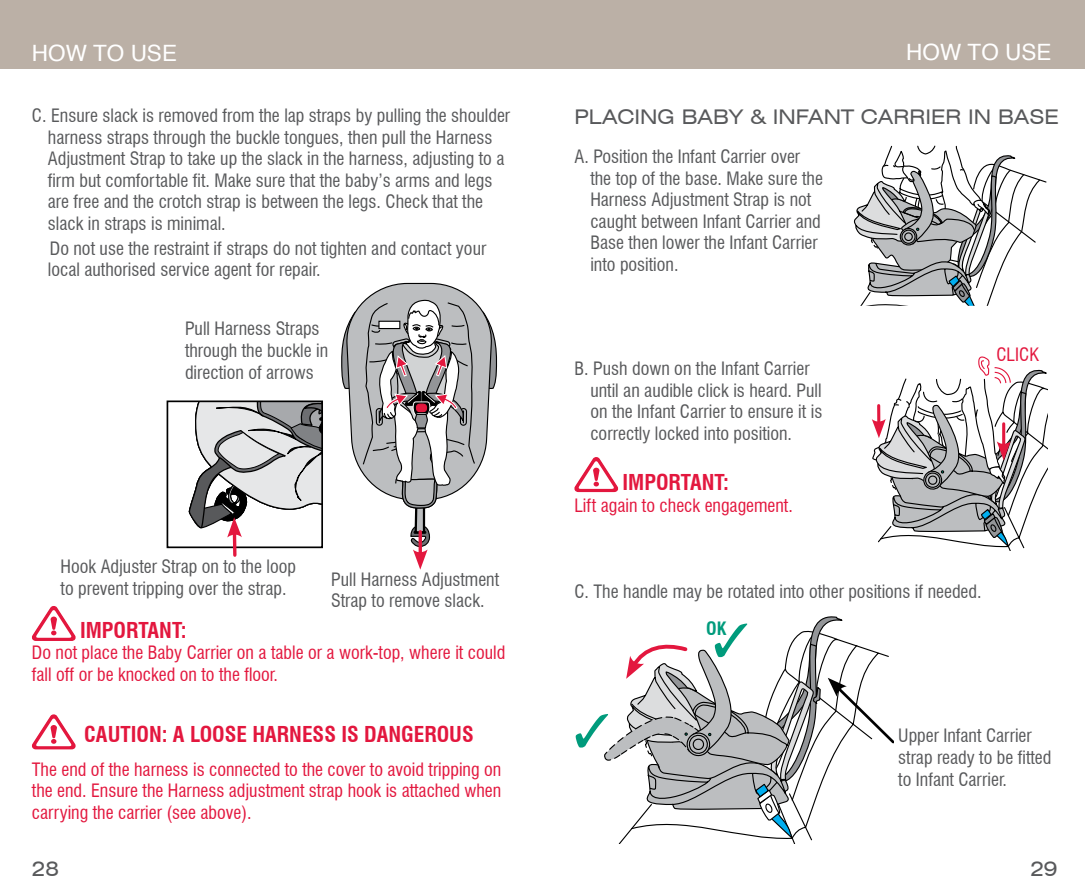
<style>
.page{position:relative;width:1085px;height:893px;background:#fff}
.page>*{position:absolute;margin:0;border:0;box-sizing:border-box;transform-origin:0 0}
.t1{font:22.5px "Helvetica";color:#fff}
.t2{font:700 condensed 21.38px "Swiss 721 BT";color:#e3173e}
.t3{font:expanded 20.25px "Swiss 721 BT";color:#58595b}
.t4{font:condensed 18px/21.6px "Swiss 721 BT";color:#58595b}
.t5{font:condensed 18px/21.6px "Swiss 721 BT";color:#e3173e;text-align:justify}
.t6{font:700 condensed 18px "Swiss 721 BT";color:#009b7c}
</style>
<div class="page">
<div style="left:0;top:0;width:1084px;height:69px;background:#bbb0a6"></div>
<div style="left:166px;top:400px;width:157px;height:148px;border:2px solid #000"></div>
<svg style="left:32px;top:714px;width:44px;height:36px"></svg>
<svg style="left:574px;top:457px;width:45px;height:36px"></svg>
<hr style="left:233px;top:531px;width:3px;height:24px;background:#e3173e">
<svg style="left:188px;top:401px;width:134px;height:136px"></svg>
<svg style="left:341px;top:282px;width:156px;height:288px"></svg>
<div style="left:379px;top:321px;width:21px;height:8px;background:#fff"></div>
<div style="left:378px;top:321px;width:22px;height:8px;border:1px solid #000"></div>
<svg style="left:575px;top:616px;width:318px;height:224px"></svg>
<svg style="left:853px;top:145px;width:195px;height:405px"></svg>
<svg style="left:32px;top:606px;width:44px;height:35px"></svg>
<p class="t1" style="left:32px;top:34px;width:147px">HOW TO USE</p>
<p class="t4" style="left:48px;top:105px;width:464px;text-indent:-16px">C. Ensure slack is removed from the lap straps by pulling the shoulder harness straps through the buckle tongues, then pull the Harness Adjustment Strap to take up the slack in the harness, adjusting to a firm but comfortable fit. Make sure that the baby’s arms and legs are free and the crotch strap is between the legs. Check that the slack in straps is minimal.</p>
<p class="t4" style="left:48px;top:237px;width:440px">Do not use the restraint if straps do not tighten and contact your local authorised service agent for repair.</p>
<p class="t4" style="left:185px;top:318px;width:145px">Pull Harness Straps through the buckle in direction of arrows</p>
<p class="t4" style="left:61px;top:556px;width:237px">Hook Adjuster Strap on to the loop to prevent tripping over the strap.</p>
<p class="t4" style="left:331px;top:568px;width:169px">Pull Harness Adjustment<br>Strap to remove slack.</p>
<p class="t2" style="left:80px;top:617px;width:108px">IMPORTANT:</p>
<p class="t5" style="left:32px;top:642px;width:475px">Do not place the Baby Carrier on a table or a work-top, where it could fall off or be knocked on to the floor.</p>
<p class="t2" style="left:84px;top:721px;width:391px">CAUTION: A LOOSE HARNESS IS DANGEROUS</p>
<p class="t5" style="left:32px;top:758px;width:471px">The end of the harness is connected to the cover to avoid tripping on the end. Ensure the Harness adjustment strap hook is attached when carrying the carrier (see above).</p>
<p class="t1" style="left:906px;top:33px;width:147px">HOW TO USE</p>
<p class="t3" style="left:574px;top:104px;width:486px">PLACING BABY &amp; INFANT CARRIER IN BASE</p>
<p class="t4" style="left:590px;top:146px;width:234px;text-indent:-16px">A. Position the Infant Carrier over the top of the base. Make sure the<br>Harness Adjustment Strap is not caught between Infant Carrier and<br>Base then lower the Infant Carrier into position.</p>
<p class="t4" style="left:590px;top:358px;width:233px;text-indent:-16px">B. Push down on the Infant Carrier until an audible click is heard. Pull on the Infant Carrier to ensure it is correctly locked into position.</p>
<p class="t2" style="left:622px;top:469px;width:108px">IMPORTANT:</p>
<p class="t5" style="left:574px;top:494px;width:220px">Lift again to check engagement.</p>
<p class="t5" style="left:996px;top:344px;width:44px">CLICK</p>
<p class="t4" style="left:574px;top:581px;width:408px">C. The handle may be rotated into other positions if needed.</p>
<p class="t6" style="left:706px;top:618px;width:22px">OK</p>
<p class="t4" style="left:898px;top:725px;width:155px">Upper Infant Carrier strap ready to be fitted to Infant Carrier.</p>
<p class="t3" style="left:32px;top:857px;width:29px">28</p>
<p class="t3" style="left:1030px;top:857px;width:29px">29</p>
</div>
